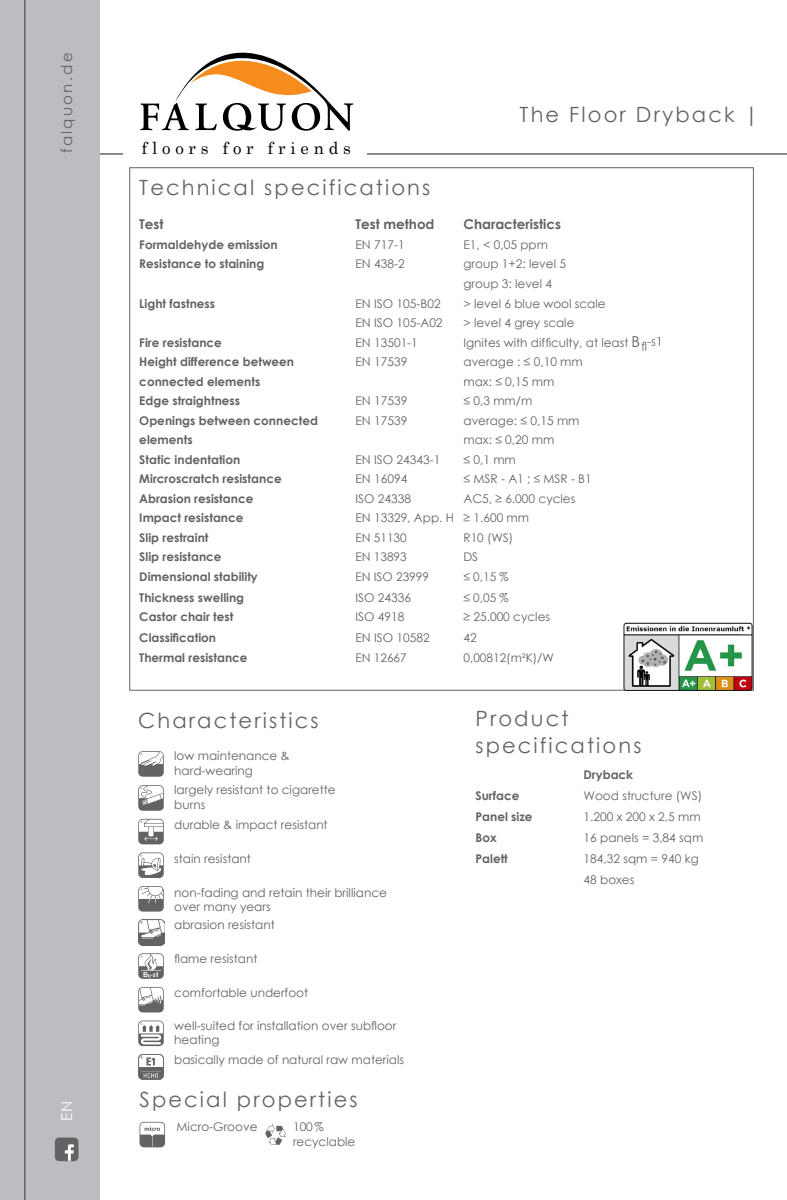
<style>
.page{position:relative;width:787px;height:1200px;background:#fff}
.page>*{position:absolute;margin:0;border:0;box-sizing:border-box;transform-origin:0 0}
.t1{font:21px "Century Gothic";letter-spacing:.1em;color:#636366}
.t2{font:16.8px "Century";letter-spacing:.285em;color:#000}
.t3{font:15px "Century Gothic";letter-spacing:.15em;color:#636366}
.t4{font:15px "Century Gothic";color:#fff}
.t5{font:700 13.5px "Century Gothic";color:#636366}
.t6{font:12px/14.4px "Century Gothic";color:#636366}
.t7{font:700 12px "Century Gothic";color:#636366}
.t8{font:11.85px "Century Gothic";color:#636366}
.t9{font:700 6.75px "Arial";color:#fff}
.s1{font-size:11.85px}
</style>
<div class="page">
<hr style="left:0;top:153px;width:787px;height:2px;background:#636366">
<div style="left:123px;top:17px;width:243px;height:149px;background:#fff"></div>
<div style="left:0;top:0;width:100px;height:1199px;background:#bcbdc0"></div>
<hr style="left:24px;top:0;width:2px;height:1199px;background:#636366">
<div style="left:55px;top:1137px;width:23px;height:23px;background:#636366;border-radius:4px"></div>
<svg style="left:65px;top:1144px;width:9px;height:16px"></svg>
<svg style="left:138px;top:751px;width:26px;height:25px"></svg>
<svg style="left:138px;top:785px;width:26px;height:25px"></svg>
<svg style="left:138px;top:818px;width:26px;height:26px"></svg>
<svg style="left:138px;top:886px;width:26px;height:25px"></svg>
<svg style="left:138px;top:987px;width:26px;height:25px"></svg>
<svg style="left:138px;top:852px;width:26px;height:25px"></svg>
<svg style="left:138px;top:1020px;width:26px;height:25px"></svg>
<svg style="left:641px;top:337px;width:18px;height:14px"></svg>
<svg style="left:140px;top:52px;width:213px;height:79px"></svg>
<svg style="left:138px;top:1054px;width:26px;height:25px"></svg>
<svg style="left:139px;top:1121px;width:26px;height:25px"></svg>
<img style="left:623px;top:621px;width:130px;height:69px">
<svg style="left:138px;top:953px;width:26px;height:25px"></svg>
<svg style="left:265px;top:1124px;width:21px;height:20px"></svg>
<img style="left:138px;top:919px;width:26px;height:25px">
<p class="t3" style="left:56px;top:153px;width:102px;rotate:-90deg">falquon.de</p>
<p class="t4" style="left:56px;top:1120px;width:22px;rotate:-90deg">EN</p>
<p class="t2" style="left:142px;top:134px;width:211px">floors for friends</p>
<p class="t1" style="left:139px;top:172px;width:292px">Technical specifications</p>
<p class="t1" style="left:519px;top:99px;width:240px">The Floor Dryback |</p>
<p class="t5" style="left:139px;top:214px;width:26px">Test</p>
<p class="t5" style="left:355px;top:214px;width:81px">Test method</p>
<p class="t5" style="left:463px;top:214px;width:99px">Characteristics</p>
<p class="t7" style="left:139px;top:235px;width:140px">Formaldehyde emission</p>
<p class="t6" style="left:355px;top:237px;width:51px">EN 717-1</p>
<p class="t6" style="left:463px;top:237px;width:86px">E1, &lt; 0,05 ppm</p>
<p class="t7" style="left:139px;top:255px;width:127px">Resistance to staining</p>
<p class="t6" style="left:355px;top:257px;width:51px">EN 438-2</p>
<p class="t6" style="left:463px;top:257px;width:104px">group 1+2: level 5</p>
<p class="t6" style="left:463px;top:276px;width:90px">group 3: level 4</p>
<p class="t7" style="left:139px;top:294px;width:77px">Light fastness</p>
<p class="t6" style="left:355px;top:296px;width:87px">EN ISO 105-B02</p>
<p class="t6" style="left:463px;top:296px;width:144px">&gt; level 6 blue wool scale</p>
<p class="t6" style="left:355px;top:315px;width:89px">EN ISO 105-A02</p>
<p class="t6" style="left:463px;top:315px;width:112px">&gt; level 4 grey scale</p>
<p class="t7" style="left:139px;top:333px;width:84px">Fire resistance</p>
<p class="t6" style="left:355px;top:335px;width:64px">EN 13501-1</p>
<p class="t6" style="left:463px;top:335px;width:166px">Ignites with difficulty, at least</p>
<p class="t7" style="left:139px;top:352px;width:156px">Height difference between</p>
<p class="t6" style="left:355px;top:354px;width:53px">EN 17539</p>
<p class="t6" style="left:463px;top:354px;width:121px">average : ≤ 0,10 mm</p>
<p class="t7" style="left:139px;top:372px;width:122px">connected elements</p>
<p class="t6" style="left:463px;top:374px;width:92px">max: ≤ 0,15 mm</p>
<p class="t7" style="left:139px;top:391px;width:102px">Edge straightness</p>
<p class="t6" style="left:355px;top:393px;width:53px">EN 17539</p>
<p class="t6" style="left:463px;top:393px;width:70px">≤ 0,3 mm/m</p>
<p class="t7" style="left:139px;top:411px;width:180px">Openings between connected</p>
<p class="t6" style="left:355px;top:413px;width:53px">EN 17539</p>
<p class="t6" style="left:463px;top:413px;width:117px">average: ≤ 0,15 mm</p>
<p class="t7" style="left:139px;top:430px;width:55px">elements</p>
<p class="t6" style="left:463px;top:432px;width:92px">max: ≤ 0,20 mm</p>
<p class="t7" style="left:139px;top:450px;width:103px">Static indentation</p>
<p class="t6" style="left:355px;top:452px;width:86px">EN ISO 24343-1</p>
<p class="t6" style="left:463px;top:452px;width:54px">≤ 0,1 mm</p>
<p class="t7" style="left:139px;top:469px;width:144px">Mircroscratch resistance</p>
<p class="t6" style="left:355px;top:471px;width:53px">EN 16094</p>
<p class="t6" style="left:463px;top:471px;width:130px">≤ MSR - A1 ; <span class="s1">≤ MSR - B1</span></p>
<p class="t7" style="left:139px;top:489px;width:115px">Abrasion resistance</p>
<p class="t6" style="left:355px;top:491px;width:57px">ISO 24338</p>
<p class="t6" style="left:463px;top:491px;width:113px">AC5, ≥ 6.000 cycles</p>
<p class="t7" style="left:139px;top:508px;width:106px">Impact resistance</p>
<p class="t6" style="left:355px;top:510px;width:175px">EN 13329, App. H ≥ 1.600 mm</p>
<p class="t7" style="left:139px;top:528px;width:71px">Slip restraint</p>
<p class="t8" style="left:355px;top:529px;width:53px">EN 51130</p>
<p class="t8" style="left:463px;top:529px;width:51px">R10 (WS)</p>
<p class="t7" style="left:139px;top:547px;width:84px">Slip resistance</p>
<p class="t8" style="left:355px;top:548px;width:53px">EN 13893</p>
<p class="t8" style="left:463px;top:548px;width:16px">DS</p>
<p class="t7" style="left:139px;top:567px;width:120px">Dimensional stability</p>
<p class="t8" style="left:355px;top:568px;width:75px">EN ISO 23999</p>
<p class="t8" style="left:463px;top:568px;width:47px">≤ 0,15 %</p>
<p class="t7" style="left:139px;top:588px;width:106px">Thickness swelling</p>
<p class="t6" style="left:355px;top:590px;width:57px">ISO 24336</p>
<p class="t8" style="left:463px;top:589px;width:47px">≤ 0,05 %</p>
<p class="t7" style="left:139px;top:607px;width:96px">Castor chair test</p>
<p class="t6" style="left:355px;top:609px;width:51px">ISO 4918</p>
<p class="t6" style="left:463px;top:609px;width:88px">≥ 25.000 cycles</p>
<p class="t7" style="left:139px;top:628px;width:78px">Classification</p>
<p class="t6" style="left:355px;top:630px;width:76px">EN ISO 10582</p>
<p class="t6" style="left:463px;top:630px;width:15px">42</p>
<p class="t7" style="left:139px;top:648px;width:110px">Thermal resistance</p>
<p class="t8" style="left:355px;top:649px;width:53px">EN 12667</p>
<p class="t8" style="left:463px;top:649px;width:92px">0,00812(m²K)/W</p>
<p class="t3" style="left:631px;top:330px;width:10px">B</p>
<p class="t1" style="left:138px;top:705px;width:182px">Characteristics</p>
<p class="t6" style="left:174px;top:748px;width:117px">low maintenance &amp; hard-wearing</p>
<p class="t6" style="left:174px;top:782px;width:163px">largely resistant to cigarette burns</p>
<p class="t6" style="left:174px;top:817px;width:155px">durable &amp; impact resistant</p>
<p class="t6" style="left:174px;top:850px;width:78px">stain resistant</p>
<p class="t6" style="left:174px;top:884px;width:214px">non-fading and retain their brilliance</p>
<p class="t6" style="left:174px;top:899px;width:98px">over many years</p>
<p class="t6" style="left:174px;top:916px;width:102px">abrasion resistant</p>
<p class="t9" style="left:143px;top:969px;width:6px">B</p>
<p class="t6" style="left:174px;top:951px;width:85px">flame resistant</p>
<p class="t6" style="left:174px;top:985px;width:135px">comfortable underfoot</p>
<p class="t6" style="left:174px;top:1017px;width:224px">well-suited for installation over subfloor heating</p>
<p class="t6" style="left:174px;top:1052px;width:231px">basically made of natural raw materials</p>
<p class="t1" style="left:139px;top:1084px;width:220px">Special properties</p>
<p class="t6" style="left:176px;top:1118px;width:82px">Micro-Groove</p>
<p class="t6" style="left:293px;top:1119px;width:32px">100%</p>
<p class="t6" style="left:293px;top:1133px;width:64px">recyclable</p>
<p class="t1" style="left:475px;top:704px;width:94px">Product</p>
<p class="t1" style="left:475px;top:731px;width:167px">specifications</p>
<p class="t7" style="left:583px;top:765px;width:51px">Dryback</p>
<p class="t7" style="left:475px;top:786px;width:45px">Surface</p>
<p class="t6" style="left:583px;top:788px;width:120px">Wood structure (WS)</p>
<p class="t7" style="left:475px;top:807px;width:59px">Panel size</p>
<p class="t6" style="left:583px;top:809px;width:119px">1.200 x 200 x 2,5 mm</p>
<p class="t7" style="left:475px;top:828px;width:23px">Box</p>
<p class="t6" style="left:583px;top:830px;width:121px">16 panels = 3,84 sqm</p>
<p class="t7" style="left:475px;top:849px;width:34px">Palett</p>
<p class="t6" style="left:583px;top:851px;width:117px">184,32 sqm = 940 kg</p>
<p class="t6" style="left:583px;top:872px;width:52px">48 boxes</p>
</div>
